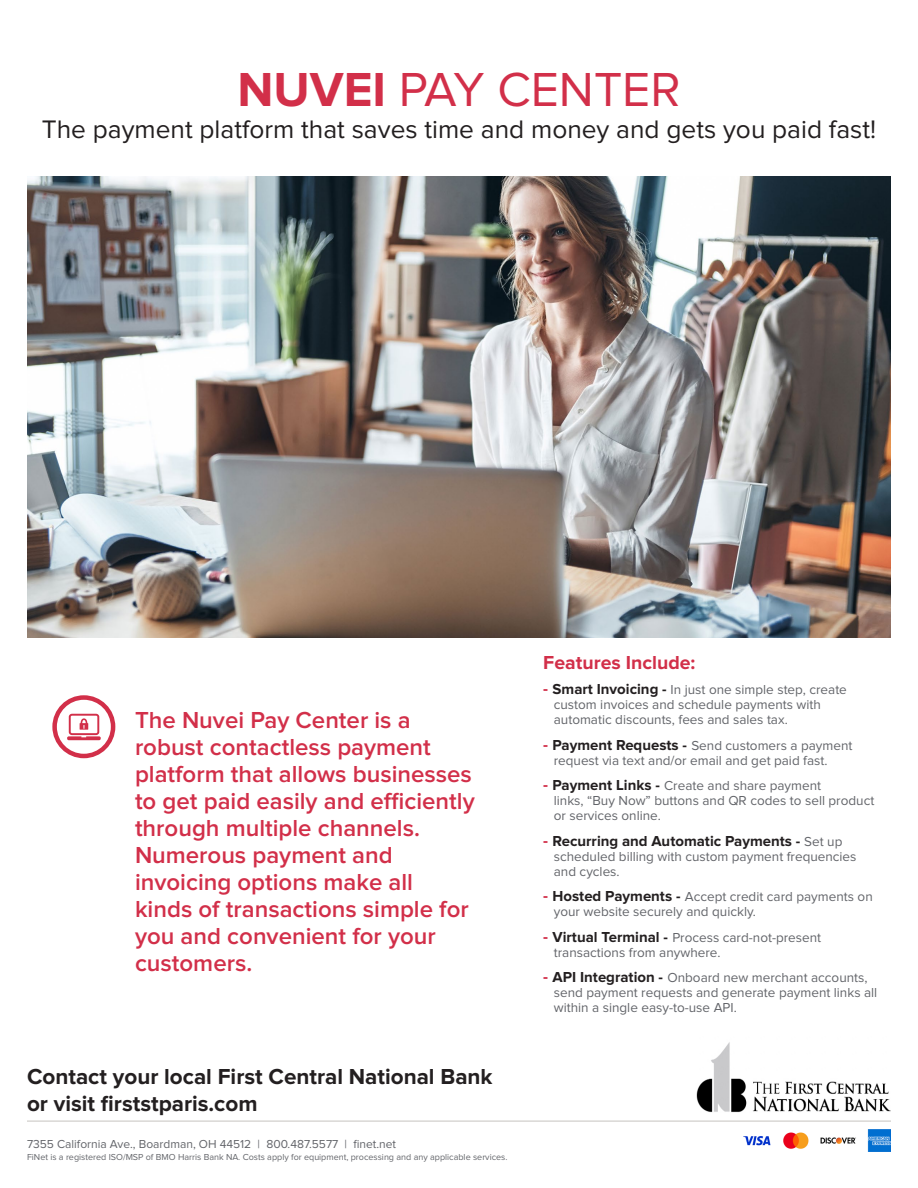
<style>
.page{position:relative;width:918px;height:1188px;background:#fff}
.page>*{position:absolute;margin:0;border:0;box-sizing:border-box;transform-origin:0 0}
.t1{font:49.5px "Proxima Nova";color:#d22f49}
.t2{font:26.25px "Proxima Nova";color:#231f20}
.t3{font:600 24px/27px "Proxima Nova";color:#d22f49}
.t4{font:700 22.5px/27px "Proxima Nova";color:#231f20}
.t5{font:700 19.5px "Proxima Nova";color:#d22f49}
.t6{font:700 15px "Proxima Nova";color:#231f20}
.t7{font:13.5px/15px "Proxima Nova";color:#63656a}
.t8{font:12px "Proxima Nova";color:#63656a}
.t9{font:9px "Proxima Nova";color:#63656a}
.s1{font-weight:700}
.s2{font-weight:700;font-size:16.5px;color:#d22f49}
.s3{font-weight:700;font-size:15px;color:#231f20}
.s4{font-size:16.5px;color:#d22f49}
.s5{font-weight:400;font-size:13.5px;color:#63656a}
</style>
<div class="page">
<img style="left:744px;top:1129px;width:147px;height:23px">
<hr style="left:27px;top:1120px;width:864px;height:2px;background:#d9d7d5">
<img style="left:696px;top:1042px;width:195px;height:70px">
<svg style="left:52px;top:695px;width:63px;height:63px"></svg>
<img style="left:27px;top:177px;width:864px;height:460px">
<p class="t1" style="left:237px;top:67px;width:445px"><span class="s1">NUVEI</span> PAY CENTER</p>
<p class="t2" style="left:42px;top:118px;width:836px">The payment platform that saves time and money and gets you paid fast!</p>
<p class="t3" style="left:135px;top:708px;width:277px">The Nuvei Pay Center is a</p>
<p class="t3" style="left:135px;top:735px;width:341px">robust contactless payment platform that allows businesses to get paid easily and efficiently through multiple channels.<br>Numerous payment and invoicing options make all kinds of transactions simple for you and convenient for your customers.</p>
<h3 class="t4" style="left:27px;top:1064px;width:467px">Contact your local First Central National Bank or visit firststparis.com</h3>
<p class="t8" style="left:27px;top:1139px;width:371px">7355 California Ave., Boardman, OH 44512 | 800.487.5577 | finet.net</p>
<p class="t9" style="left:27px;top:1153px;width:482px">FiNet is a registered ISO/MSP of BMO Harris Bank NA. Costs apply for equipment, processing and any applicable services.</p>
<p class="t5" style="left:543px;top:654px;width:154px">Features Include:</p>
<p class="t7" style="left:554px;top:683px;width:295px;text-indent:-10px"><span class="s2">-</span> <span class="s3">Smart Invoicing -</span> In just one simple step, create custom invoices and schedule payments with automatic discounts, fees and sales tax.</p>
<p class="t7" style="left:543px;top:739px;width:311px"><span class="s2">-</span> <span class="s3">Payment Requests -</span> Send customers a payment</p>
<p class="t7" style="left:554px;top:754px;width:275px">request via text and/or email and get paid fast.</p>
<p class="t7" style="left:554px;top:779px;width:322px;text-indent:-10px"><span class="s2">-</span> <span class="s3">Payment Links -</span> Create and share payment<br>links, “Buy Now” buttons and QR codes to sell product or services online.</p>
<p class="t6" style="left:543px;top:834px;width:301px"><span class="s4">-</span> Recurring and Automatic Payments - <span class="s5">Set up</span></p>
<p class="t7" style="left:554px;top:850px;width:304px">scheduled billing with custom payment frequencies and cycles.</p>
<p class="t7" style="left:554px;top:890px;width:320px;text-indent:-10px"><span class="s2">-</span> <span class="s3">Hosted Payments -</span> Accept credit card payments on your website securely and quickly.</p>
<p class="t7" style="left:554px;top:931px;width:269px;text-indent:-10px"><span class="s2">-</span> <span class="s3">Virtual Terminal -</span> Process card-not-present transactions from anywhere.</p>
<p class="t7" style="left:554px;top:971px;width:325px;text-indent:-10px"><span class="s2">-</span> <span class="s3">API Integration -</span> Onboard new merchant accounts, send payment requests and generate payment links all within a single easy-to-use API.</p>
</div>
